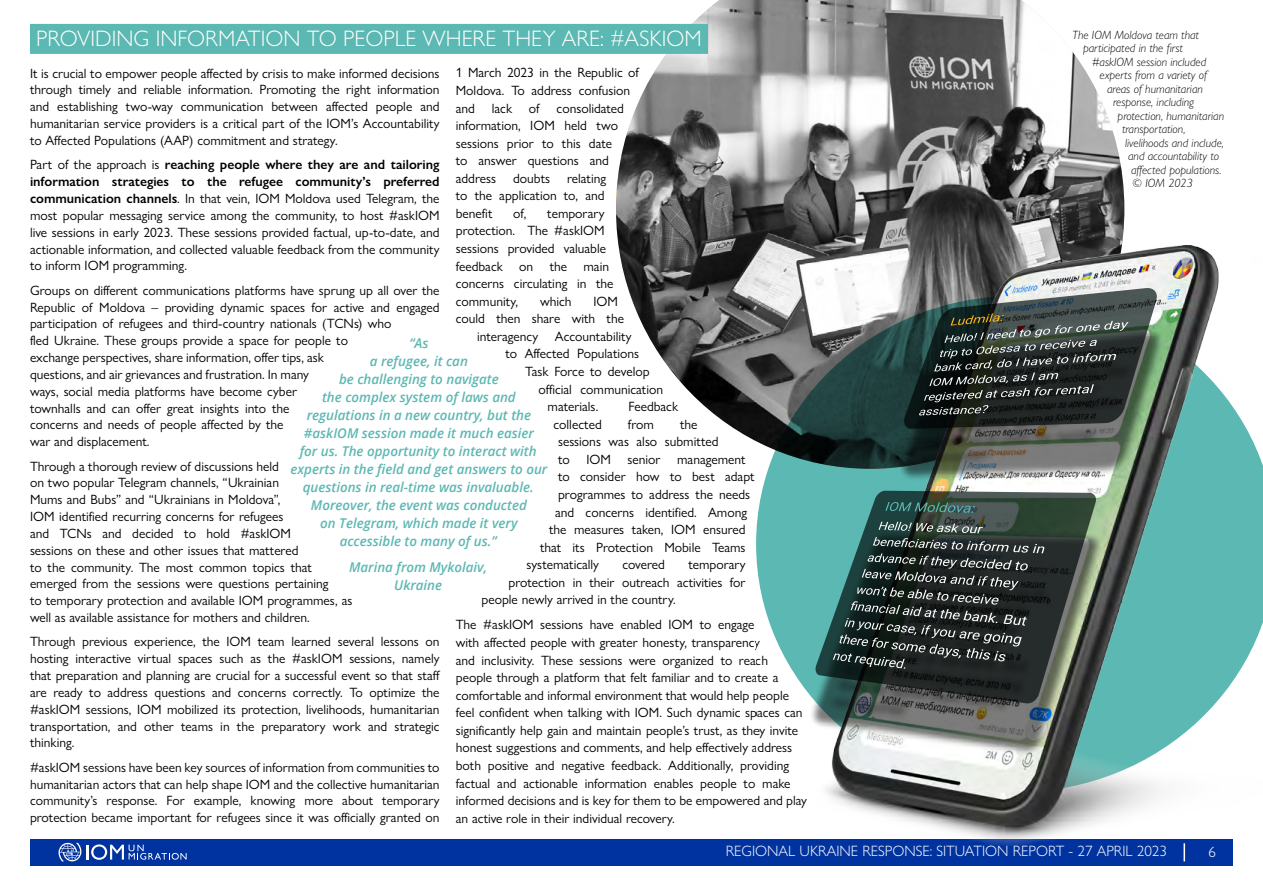
<style>
.page{position:relative;width:1263px;height:893px;background:#fff}
.page>*{position:absolute;margin:0;border:0;box-sizing:border-box;transform-origin:0 0}
.t1{font:300 22.5px "Gill Sans Nova";color:#fff}
.t2{font:300 15px "Gill Sans Nova";color:#fff}
.t3{font:13.5px/16.8px "Gill Sans Nova";color:#000;text-align:justify}
.t4{font:italic 600 13.5px/18px "Open Sans";color:#5cb8b2;text-align:center}
.t5{font:italic 300 12px/13.5px "Gill Sans Nova";color:#000;text-align:center}
.s1{font-weight:600}
</style>
<div class="page">
<div style="left:30px;top:839px;width:1203px;height:26px;background:#0033a0"></div>
<svg style="left:1183px;top:845px;width:2px;height:16px"></svg>
<svg style="left:59px;top:843px;width:128px;height:18px"></svg>
<svg style="left:616px;top:0;width:508px;height:441px"></svg>
<svg style="left:756px;top:296px;width:57px;height:394px"></svg>
<div style="left:30px;top:24px;width:678px;height:30px;background:#5cb8b2"></div>
<img style="left:813px;top:245px;width:450px;height:600px">
<img style="left:806px;top:324px;width:361px;height:435px">
<svg style="left:815px;top:491px;width:281px;height:212px;background:#435c54"></svg>
<svg style="left:904px;top:288px;width:253px;height:141px;background:#3f4945"></svg>
<svg style="left:885px;top:502px;width:131px;height:12px;background:#3f5e5a"></svg>
<svg style="left:833px;top:522px;width:212px;height:147px;background:#374442"></svg>
<h1 class="t1" style="left:36px;top:25px;width:667px">PROVIDING INFORMATION TO PEOPLE WHERE THEY ARE: #ASKIOM</h1>
<p class="t5" style="left:1072px;top:28px;width:128px">The IOM Moldova team that participated in the first</p>
<p class="t5" style="left:1092px;top:55px;width:116px">#askIOM session included</p>
<p class="t5" style="left:1100px;top:68px;width:109px">experts from a variety of</p>
<p class="t5" style="left:1107px;top:82px;width:97px">areas of humanitarian</p>
<p class="t5" style="left:1113px;top:95px;width:82px">response, including</p>
<p class="t5" style="left:1118px;top:109px;width:108px">protection, humanitarian</p>
<p class="t5" style="left:1122px;top:122px;width:65px">transportation,</p>
<p class="t5" style="left:1125px;top:136px;width:100px">livelihoods and include,</p>
<p class="t5" style="left:1128px;top:149px;width:92px">and accountability to</p>
<p class="t5" style="left:1131px;top:163px;width:92px">affected populations.</p>
<p class="t5" style="left:1132px;top:176px;width:62px">© IOM 2023</p>
<p class="t3" style="left:456px;top:64px;width:185px;line-height:17.5px;text-align:left">1 March 2023 in the Republic of<br>Moldova. To address confusion and lack of consolidated information, IOM held two sessions prior to this date<br>to answer questions and address</p>
<p class="t3" style="left:30px;top:65px;width:411px">It is crucial to empower people affected by crisis to make informed decisions through timely and reliable information. Promoting the right information and establishing two-way communication between affected people and humanitarian service providers is a critical part of the IOM’s Accountability to Affected Populations (AAP) commitment and strategy.</p>
<p class="t3" style="left:30px;top:156px;width:411px">Part of the approach is <span class="s1">reaching people where they are and tailoring information strategies to the refugee community’s preferred communication channels</span>. In that vein, IOM Moldova used Telegram, the most popular messaging service among the community, to host #askIOM live sessions in early 2023. These sessions provided factual, up-to-date, and actionable information, and collected valuable feedback from the community to inform IOM programming.</p>
<p class="t3" style="left:30px;top:282px;width:411px;text-align:left">Groups on different communications platforms have sprung up all over the Republic of Moldova – providing dynamic spaces for active and engaged participation of refugees and third-country nationals (TCNs) who<br>fled Ukraine. These groups provide a space for people to<br>exchange perspectives, share information, offer tips, ask<br>questions, and air grievances and frustration. In many<br>ways, social media platforms have become cyber<br>townhalls and can offer great insights into the<br>concerns and needs of people affected by the<br>war and displacement.</p>
<p class="t3" style="left:30px;top:457px;width:324px;text-align:left">Through a thorough review of discussions held<br>on two popular Telegram channels, “Ukrainian<br>Mums and Bubs” and “Ukrainians in Moldova”,<br>IOM identified recurring concerns for refugees<br>and TCNs and decided to hold #askIOM<br>sessions on these and other issues that mattered<br>to the community. The most common topics that emerged from the sessions were questions pertaining<br>to temporary protection and available IOM programmes, as well as available assistance for mothers and children.</p>
<p class="t3" style="left:30px;top:633px;width:411px">Through previous experience, the IOM team learned several lessons on hosting interactive virtual spaces such as the #askIOM sessions, namely that preparation and planning are crucial for a successful event so that staff are ready to address questions and concerns correctly. To optimize the #askIOM sessions, IOM mobilized its protection, livelihoods, humanitarian transportation, and other teams in the preparatory work and strategic thinking.</p>
<p class="t3" style="left:30px;top:759px;width:411px">#askIOM sessions have been key sources of information from communities to humanitarian actors that can help shape IOM and the collective humanitarian community’s response. For example, knowing more about temporary protection became important for refugees since it was officially granted on</p>
<p class="t3" style="left:456px;top:169px;width:152px;line-height:17.5px;text-indent:111px">relating to the application to, and benefit</p>
<p class="t3" style="left:513px;top:170px;width:39px">doubts</p>
<p class="t3" style="left:513px;top:205px;width:15px">of,</p>
<p class="t3" style="left:456px;top:204px;width:159px;line-height:17.5px;text-align:left;text-indent:91px">temporary protection. The #askIOM sessions provided valuable feedback on the main concerns circulating in the community,</p>
<p class="t3" style="left:540px;top:293px;width:33px">which</p>
<p class="t3" style="left:593px;top:293px;width:26px">IOM</p>
<p class="t3" style="left:456px;top:310px;width:170px">could then share with the</p>
<p class="t3" style="left:477px;top:328px;width:156px">interagency Accountability</p>
<p class="t3" style="left:506px;top:345px;width:135px">to Affected Populations</p>
<p class="t3" style="left:525px;top:363px;width:126px">Task Force to develop</p>
<p class="t3" style="left:539px;top:380px;width:126px">official communication</p>
<p class="t3" style="left:548px;top:398px;width:52px">materials.</p>
<p class="t3" style="left:629px;top:398px;width:51px">Feedback</p>
<p class="t3" style="left:554px;top:416px;width:50px">collected</p>
<p class="t3" style="left:628px;top:416px;width:27px">from</p>
<p class="t3" style="left:680px;top:416px;width:19px">the</p>
<p class="t3" style="left:558px;top:433px;width:162px">sessions was also submitted</p>
<p class="t3" style="left:558px;top:451px;width:189px">to IOM senior management</p>
<p class="t3" style="left:558px;top:468px;width:198px">to consider how to best adapt</p>
<p class="t3" style="left:558px;top:486px;width:194px">programmes to address the needs</p>
<p class="t3" style="left:555px;top:503px;width:193px">and concerns identified. Among</p>
<p class="t3" style="left:549px;top:521px;width:198px">the measures taken, IOM ensured</p>
<p class="t3" style="left:540px;top:538px;width:207px">that its Protection Mobile Teams</p>
<p class="t3" style="left:527px;top:556px;width:74px">systematically</p>
<p class="t3" style="left:622px;top:556px;width:44px">covered</p>
<p class="t3" style="left:688px;top:556px;width:59px">temporary</p>
<p class="t3" style="left:509px;top:574px;width:238px">protection in their outreach activities for</p>
<p class="t3" style="left:482px;top:591px;width:196px">people newly arrived in the country.</p>
<p class="t3" style="left:456px;top:616px;width:353px;line-height:17.5px;text-align:left">The #askIOM sessions have enabled IOM to engage<br>with affected people with greater honesty, transparency<br>and inclusivity. These sessions were organized to reach people through a platform that felt familiar and to create a comfortable and informal environment that would help people feel confident when talking with IOM. Such dynamic spaces can significantly help gain and maintain people’s trust, as they invite honest suggestions and comments, and help effectively address both positive and negative feedback. Additionally, providing factual and actionable information enables people to make informed decisions and is key for them to be empowered and play an active role in their individual recovery.</p>
<p class="t4" style="left:290px;top:334px;width:258px">“As<br>a refugee, it can<br>be challenging to navigate<br>the complex system of laws and regulations in a new country, but the #askIOM session made it much easier<br>for us. The opportunity to interact with experts in the field and get answers to our questions in real-time was invaluable.<br>Moreover, the event was conducted<br>on Telegram, which made it very accessible to many of us.”</p>
<p class="t4" style="left:349px;top:557px;width:140px">Marina from Mykolaiv,<br>Ukraine</p>
<p class="t2" style="left:726px;top:842px;width:443px">REGIONAL UKRAINE RESPONSE: SITUATION REPORT - 27 APRIL 2023</p>
<p class="t2" style="left:1209px;top:843px;width:9px">6</p>
</div>
